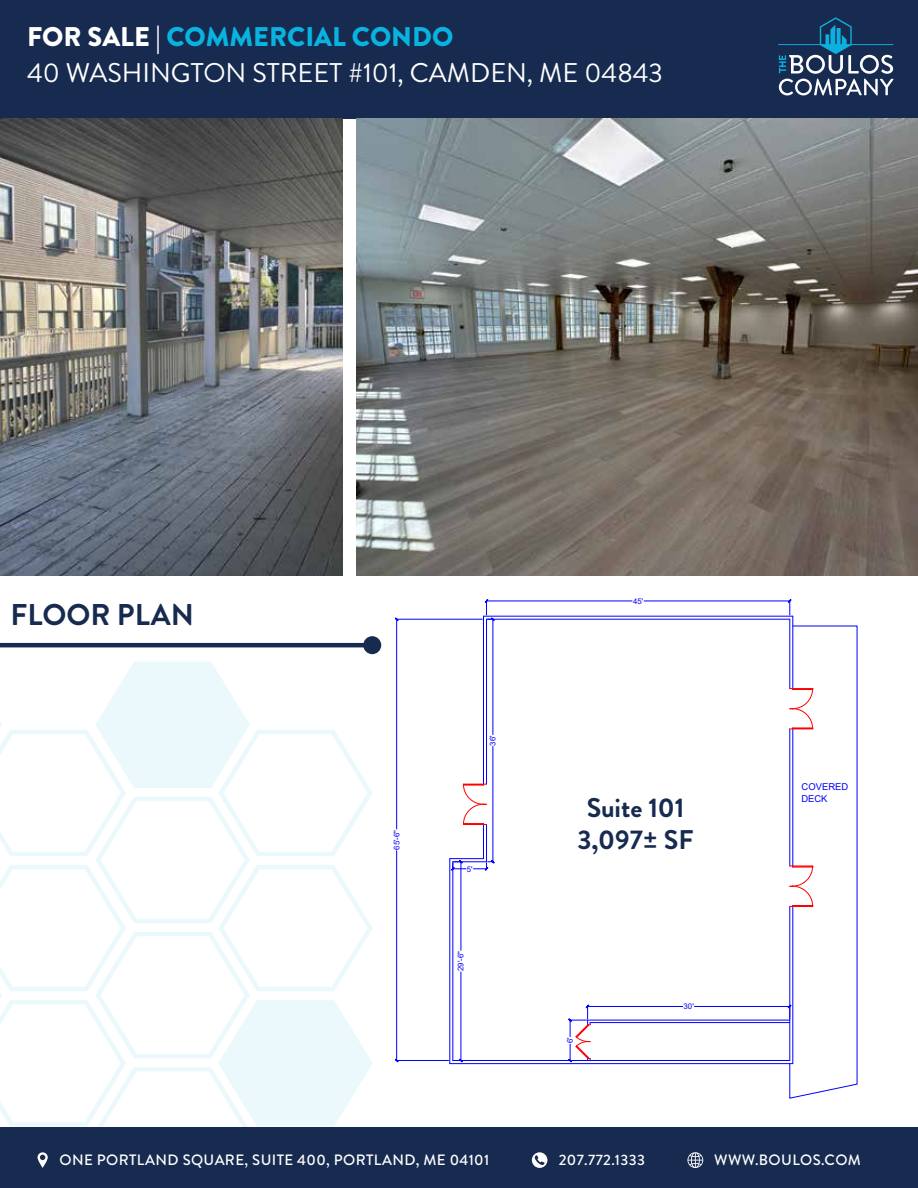
<style>
.page{position:relative;width:918px;height:1188px;background:#fff}
.page>*{position:absolute;margin:0;border:0;box-sizing:border-box;transform-origin:0 0}
.t1{font:700 30px "Brandon Grotesque";color:#172b50}
.t2{font:27px/36px "Brandon Grotesque";color:#fff}
.t3{font:700 27px/32.4px "Brandon Grotesque";color:#172b50;text-align:center}
.t4{font:500 15px "Brandon Grotesque";letter-spacing:.025em;color:#fff}
.t5{font:9.45px/11.4px "Arial";color:#00f}
.t6{font:7.8px "Arial";color:#00f}
.s1{font-weight:900}
.s2{font-weight:900;color:#09b3e0}
</style>
<div class="page">
<div style="left:0;top:0;width:918px;height:119px;background:#172b50"></div>
<svg style="left:778px;top:17px;width:116px;height:78px"></svg>
<div style="left:0;top:1127px;width:918px;height:61px;background:#172b50"></div>
<svg style="left:0;top:662px;width:373px;height:506px"></svg>
<svg style="left:532px;top:1152px;width:15px;height:16px"></svg>
<svg style="left:687px;top:1152px;width:16px;height:16px"></svg>
<img style="left:0;top:119px;width:343px;height:457px">
<img style="left:356px;top:119px;width:562px;height:457px">
<hr style="left:486px;top:619px;width:1px;height:165px;background:#00f">
<hr style="left:486px;top:825px;width:1px;height:37px;background:#00f">
<hr style="left:483px;top:616px;width:1px;height:169px;background:#00f">
<hr style="left:483px;top:824px;width:1px;height:35px;background:#00f">
<hr style="left:453px;top:1060px;width:337px;height:1px;background:#00f">
<hr style="left:588px;top:1020px;width:202px;height:1px;background:#00f">
<hr style="left:590px;top:1022px;width:200px;height:1px;background:#00f">
<hr style="left:450px;top:1063px;width:343px;height:1px;background:#00f">
<hr style="left:453px;top:862px;width:1px;height:198px;background:#00f">
<hr style="left:450px;top:859px;width:1px;height:205px;background:#00f">
<hr style="left:453px;top:862px;width:34px;height:1px;background:#00f">
<hr style="left:450px;top:858px;width:33px;height:1px;background:#00f">
<hr style="left:790px;top:619px;width:1px;height:70px;background:#00f">
<hr style="left:793px;top:616px;width:1px;height:74px;background:#00f">
<hr style="left:487px;top:619px;width:303px;height:1px;background:#00f">
<hr style="left:483px;top:616px;width:310px;height:1px;background:#00f">
<hr style="left:487px;top:601px;width:145px;height:1px;background:#00f">
<hr style="left:644px;top:601px;width:146px;height:1px;background:#00f">
<svg style="left:788px;top:599px;width:4px;height:16px"></svg>
<hr style="left:493px;top:619px;width:1px;height:116px;background:#00f">
<hr style="left:493px;top:746px;width:1px;height:116px;background:#00f">
<svg style="left:485px;top:599px;width:10px;height:22px"></svg>
<svg style="left:473px;top:860px;width:22px;height:11px"></svg>
<hr style="left:461px;top:862px;width:1px;height:88px;background:#00f">
<hr style="left:461px;top:972px;width:1px;height:88px;background:#00f">
<svg style="left:451px;top:860px;width:15px;height:11px"></svg>
<hr style="left:396px;top:619px;width:86px;height:1px;background:#00f">
<hr style="left:396px;top:1060px;width:53px;height:1px;background:#00f">
<hr style="left:396px;top:619px;width:1px;height:210px;background:#00f">
<hr style="left:396px;top:851px;width:1px;height:209px;background:#00f">
<hr style="left:588px;top:1006px;width:95px;height:1px;background:#00f">
<hr style="left:695px;top:1006px;width:95px;height:1px;background:#00f">
<svg style="left:568px;top:1004px;width:23px;height:59px"></svg>
<svg style="left:788px;top:626px;width:70px;height:473px"></svg>
<svg style="left:463px;top:784px;width:24px;height:41px"></svg>
<hr style="left:0;top:643px;width:372px;height:4px;background:#172b50">
<div style="left:363px;top:636px;width:18px;height:18px;background:#172b50;border-radius:50%"></div>
<h2 class="t2" style="left:27px;top:19px;width:638px"><span class="s1">FOR SALE |</span> <span class="s2">COMMERCIAL CONDO<br></span>40 WASHINGTON STREET #101, CAMDEN, ME 04843</h2>
<h1 class="t1" style="left:10px;top:594px;width:185px">FLOOR PLAN</h1>
<p class="t6" style="left:391px;top:850px;width:21px;rotate:-90deg">65'-6"</p>
<p class="t6" style="left:487px;top:746px;width:12px;rotate:-90deg">36'</p>
<p class="t6" style="left:467px;top:863px;width:7px">5'</p>
<p class="t6" style="left:456px;top:971px;width:21px;rotate:-90deg">29'-6"</p>
<p class="t6" style="left:633px;top:596px;width:12px">45'</p>
<h2 class="t3" style="left:578px;top:792px;width:118px">Suite 101<br>3,097± SF</h2>
<p class="t6" style="left:565px;top:1043px;width:7px;rotate:-90deg">6'</p>
<p class="t6" style="left:684px;top:1001px;width:12px">30'</p>
<p class="t5" style="left:801px;top:781px;width:48px">COVERED<br>DECK</p>
<p class="t4" style="left:60px;top:1150px;width:431px">ONE PORTLAND SQUARE, SUITE 400, PORTLAND, ME 04101</p>
<p class="t4" style="left:559px;top:1150px;width:88px">207.772.1333</p>
<p class="t4" style="left:714px;top:1150px;width:148px">WWW.BOULOS.COM</p>
</div>
